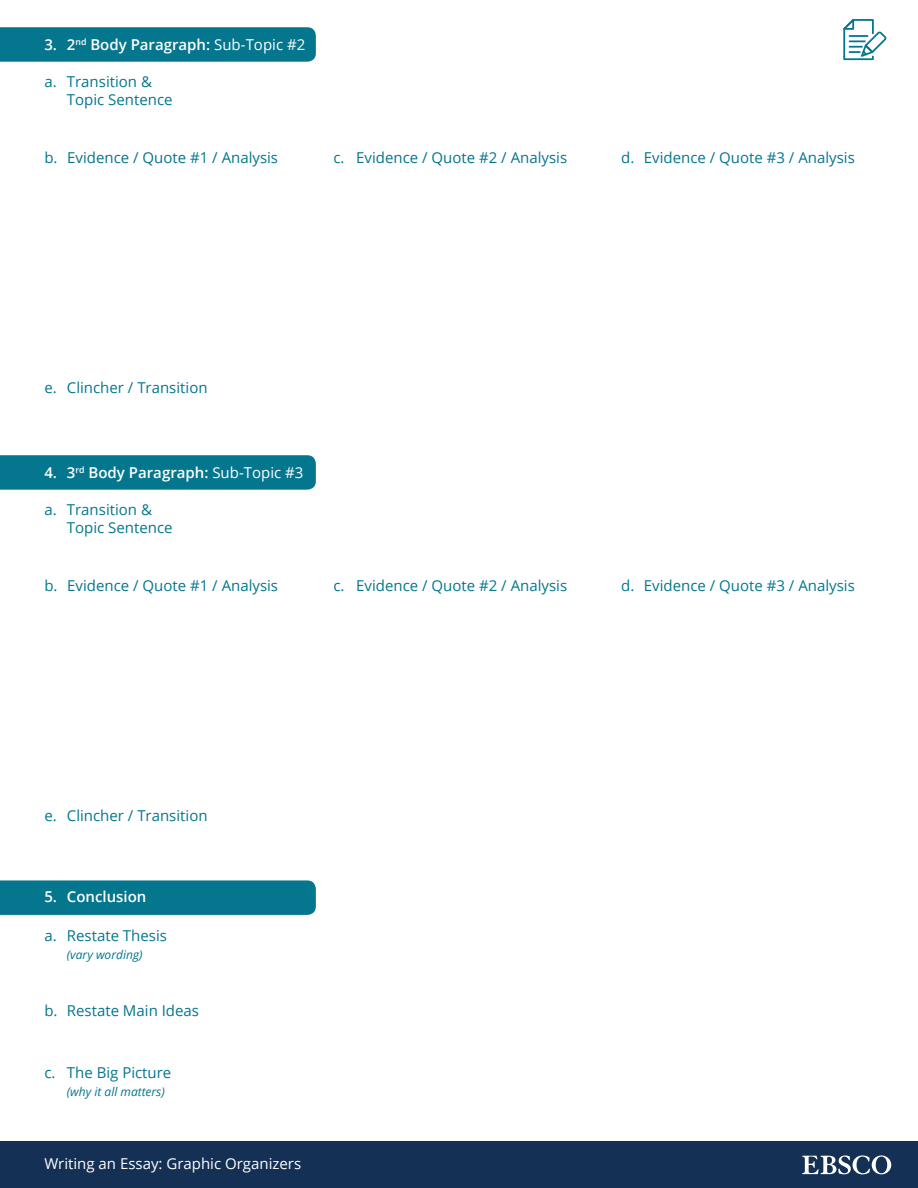
<style>
.page{position:relative;width:918px;height:1188px;background:#fff}
.page>*{position:absolute;margin:0;border:0;box-sizing:border-box;transform-origin:0 0}
.t1{font:15px/18px "Open Sans";color:#04768e}
.t2{font:600 15px "Open Sans";color:#fff}
.t3{font:15px "Open Sans";color:#fff}
.t4{font:italic 12px "Open Sans";color:#04768e}
.s1{font-weight:400}
</style>
<div class="page">
<div style="left:0;top:27px;width:316px;height:35px;background:#04768e"></div>
<div style="left:0;top:455px;width:316px;height:35px;background:#04768e"></div>
<div style="left:0;top:880px;width:316px;height:35px;background:#04768e"></div>
<div style="left:0;top:1141px;width:918px;height:47px;background:#143055"></div>
<svg style="left:802px;top:1155px;width:89px;height:19px"></svg>
<svg style="left:843px;top:19px;width:44px;height:41px"></svg>
<p class="t2" style="left:44px;top:34px;width:262px">3. 2<sup>nd</sup> Body Paragraph: <span class="s1">Sub-Topic #2</span></p>
<p class="t1" style="left:67px;top:72px;width:107px;text-indent:-23px">a. Transition &amp;<br>Topic Sentence</p>
<p class="t1" style="left:44px;top:148px;width:235px">b. Evidence / Quote #1 / Analysis</p>
<p class="t1" style="left:333px;top:148px;width:235px">c. Evidence / Quote #2 / Analysis</p>
<p class="t1" style="left:621px;top:148px;width:235px">d. Evidence / Quote #3 / Analysis</p>
<p class="t1" style="left:44px;top:378px;width:165px">e. Clincher / Transition</p>
<p class="t2" style="left:44px;top:462px;width:261px">4. 3<sup>rd</sup> Body Paragraph: <span class="s1">Sub-Topic #3</span></p>
<p class="t1" style="left:67px;top:500px;width:107px;text-indent:-23px">a. Transition &amp;<br>Topic Sentence</p>
<p class="t1" style="left:44px;top:576px;width:235px">b. Evidence / Quote #1 / Analysis</p>
<p class="t1" style="left:333px;top:576px;width:235px">c. Evidence / Quote #2 / Analysis</p>
<p class="t1" style="left:621px;top:576px;width:235px">d. Evidence / Quote #3 / Analysis</p>
<p class="t1" style="left:44px;top:806px;width:165px">e. Clincher / Transition</p>
<p class="t2" style="left:44px;top:886px;width:104px">5. Conclusion</p>
<p class="t1" style="left:44px;top:926px;width:124px">a. Restate Thesis</p>
<p class="t4" style="left:67px;top:947px;width:77px">(vary wording)</p>
<p class="t1" style="left:44px;top:1001px;width:156px">b. Restate Main Ideas</p>
<p class="t1" style="left:44px;top:1063px;width:128px">c. The Big Picture</p>
<p class="t4" style="left:67px;top:1083px;width:99px">(why it all matters)</p>
<p class="t3" style="left:44px;top:1153px;width:258px">Writing an Essay: Graphic Organizers</p>
</div>
